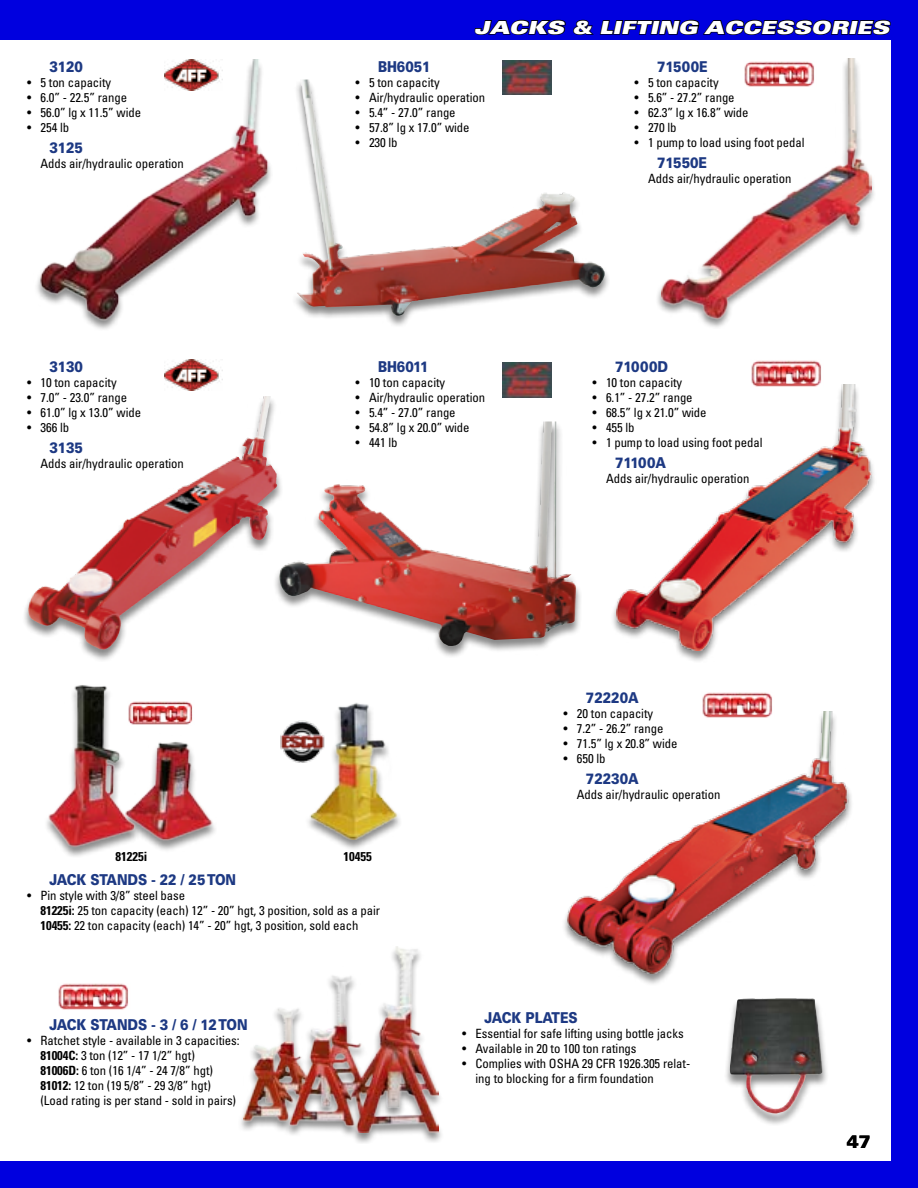
<style>
.page{position:relative;width:918px;height:1188px;background:#0000df}
.page>*{position:absolute;margin:0;border:0;box-sizing:border-box;transform-origin:0 0}
.t1{font:italic 900 expanded 18px "Univers";color:#fff}
.t2{font:900 18px "Univers";color:#000}
.t3{font:900 15px "Univers";letter-spacing:-.005em;color:#1d3983;scale:.85 1}
.t4{font:condensed 12.75px/15px "Univers";letter-spacing:-.005em;color:#000}
.t5{font:700 condensed 12.75px "Univers";color:#000}
.s1{font-weight:700}
</style>
<div class="page">
<div style="left:0;top:40px;width:891px;height:1121px;background:#fff"></div>
<svg style="left:474px;top:19px;width:92px;height:16px"></svg>
<svg style="left:573px;top:19px;width:318px;height:16px"></svg>
<img style="left:302px;top:80px;width:303px;height:236px">
<img style="left:502px;top:60px;width:50px;height:34px">
<img style="left:662px;top:58px;width:209px;height:264px">
<img style="left:743px;top:60px;width:73px;height:28px">
<div style="left:272px;top:421px;width:310px;height:237px;background:#000;opacity:.46"></div>
<img style="left:283px;top:422px;width:293px;height:224px">
<img style="left:502px;top:363px;width:50px;height:34px">
<div style="left:610px;top:383px;width:267px;height:279px;background:#000;opacity:.46"></div>
<img style="left:616px;top:384px;width:261px;height:266px">
<img style="left:750px;top:360px;width:73px;height:28px">
<img style="left:567px;top:711px;width:285px;height:263px">
<img style="left:701px;top:692px;width:73px;height:27px">
<img style="left:37px;top:60px;width:265px;height:268px">
<img style="left:165px;top:60px;width:58px;height:31px">
<div style="left:21px;top:395px;width:262px;height:266px;background:#000;opacity:.46"></div>
<img style="left:193px;top:396px;width:70px;height:86px">
<img style="left:165px;top:360px;width:58px;height:31px">
<img style="left:58px;top:983px;width:70px;height:27px">
<div style="left:237px;top:946px;width:207px;height:198px;background:#000;opacity:.46"></div>
<img style="left:244px;top:946px;width:194px;height:186px">
<div style="left:723px;top:998px;width:106px;height:128px;background:#000;opacity:.46"></div>
<img style="left:729px;top:998px;width:94px;height:116px">
<img style="left:46px;top:685px;width:169px;height:172px">
<img style="left:127px;top:700px;width:68px;height:26px">
<div style="left:303px;top:703px;width:99px;height:148px;background:#000;opacity:.46"></div>
<img style="left:303px;top:702px;width:99px;height:138px">
<img style="left:280px;top:716px;width:47px;height:50px">
<p class="t3" style="left:50px;top:57px;width:41px">3120</p>
<p class="t4" style="left:27px;top:75px;width:86px">• 5 ton capacity</p>
<p class="t4" style="left:27px;top:90px;width:102px">• 6.0” - 22.5” range</p>
<p class="t4" style="left:27px;top:105px;width:116px">• 56.0” lg x 11.5” wide</p>
<p class="t4" style="left:27px;top:120px;width:44px">• 254 lb</p>
<p class="t3" style="left:50px;top:138px;width:41px">3125</p>
<p class="t4" style="left:40px;top:156px;width:145px">Adds air/hydraulic operation</p>
<p class="t3" style="left:50px;top:357px;width:41px">3130</p>
<p class="t4" style="left:27px;top:375px;width:91px">• 10 ton capacity</p>
<p class="t4" style="left:27px;top:390px;width:102px">• 7.0” - 23.0” range</p>
<p class="t4" style="left:27px;top:405px;width:116px">• 61.0” lg x 13.0” wide</p>
<p class="t4" style="left:27px;top:420px;width:44px">• 366 lb</p>
<p class="t3" style="left:50px;top:438px;width:41px">3135</p>
<p class="t4" style="left:40px;top:456px;width:145px">Adds air/hydraulic operation</p>
<h1 class="t1" style="left:474px;top:17px;width:36px">JACKS</h1>
<h1 class="t1" style="left:572px;top:17px;width:42px">&amp; LIFTIN</h1>
<h1 class="t1" style="left:678px;top:17px;width:45px">G ACCESSORIES</h1>
<p class="t3" style="left:378px;top:57px;width:64px">BH6051</p>
<p class="t4" style="left:356px;top:75px;width:86px">• 5 ton capacity</p>
<p class="t4" style="left:356px;top:90px;width:131px">• Air/hydraulic operation</p>
<p class="t4" style="left:356px;top:105px;width:102px">• 5.4” - 27.0” range</p>
<p class="t4" style="left:356px;top:120px;width:116px">• 57.8” lg x 17.0” wide</p>
<p class="t4" style="left:356px;top:135px;width:44px">• 230 lb</p>
<p class="t3" style="left:378px;top:357px;width:61px">BH6011</p>
<p class="t4" style="left:356px;top:375px;width:91px">• 10 ton capacity</p>
<p class="t4" style="left:356px;top:390px;width:131px">• Air/hydraulic operation</p>
<p class="t4" style="left:356px;top:405px;width:102px">• 5.4” - 27.0” range</p>
<p class="t4" style="left:356px;top:420px;width:116px">• 54.8” lg x 20.0” wide</p>
<p class="t4" style="left:356px;top:435px;width:44px">• 441 lb</p>
<p class="t3" style="left:657px;top:57px;width:59px">71500E</p>
<p class="t4" style="left:634px;top:75px;width:86px">• 5 ton capacity</p>
<p class="t4" style="left:634px;top:90px;width:102px">• 5.6” - 27.2” range</p>
<p class="t4" style="left:634px;top:105px;width:116px">• 62.3” lg x 16.8” wide</p>
<p class="t4" style="left:634px;top:120px;width:44px">• 270 lb</p>
<p class="t4" style="left:634px;top:135px;width:172px">• 1 pump to load using foot pedal</p>
<p class="t3" style="left:657px;top:153px;width:60px">71550E</p>
<p class="t4" style="left:648px;top:171px;width:145px">Adds air/hydraulic operation</p>
<p class="t3" style="left:615px;top:357px;width:62px">71000D</p>
<p class="t4" style="left:592px;top:375px;width:91px">• 10 ton capacity</p>
<p class="t4" style="left:592px;top:390px;width:102px">• 6.1” - 27.2” range</p>
<p class="t4" style="left:592px;top:405px;width:116px">• 68.5” lg x 21.0” wide</p>
<p class="t4" style="left:592px;top:420px;width:44px">• 455 lb</p>
<p class="t4" style="left:592px;top:435px;width:172px">• 1 pump to load using foot pedal</p>
<p class="t3" style="left:615px;top:453px;width:62px">71100A</p>
<p class="t4" style="left:606px;top:471px;width:145px">Adds air/hydraulic operation</p>
<p class="t3" style="left:586px;top:688px;width:64px">72220A</p>
<p class="t4" style="left:563px;top:706px;width:91px">• 20 ton capacity</p>
<p class="t4" style="left:563px;top:721px;width:102px">• 7.2” - 26.2” range</p>
<p class="t4" style="left:563px;top:736px;width:116px">• 71.5” lg x 20.8” wide</p>
<p class="t4" style="left:563px;top:751px;width:44px">• 650 lb</p>
<p class="t3" style="left:586px;top:769px;width:64px">72230A</p>
<p class="t4" style="left:577px;top:787px;width:145px">Adds air/hydraulic operation</p>
<p class="t5" style="left:116px;top:848px;width:33px">81225i</p>
<p class="t5" style="left:343px;top:848px;width:30px">10455</p>
<p class="t3" style="left:50px;top:870px;width:60px">JAC K STAN</p>
<p class="t3" style="left:128px;top:870px;width:127px">DS - 22 / 25 TON</p>
<p class="t4" style="left:41px;top:888px;width:341px;text-indent:-14px">• Pin style with 3/8” steel base<br><span class="s1">81225i:</span> 25 ton capacity (each) 12” - 20” hgt, 3 position, sold as a pair<br><span class="s1">10455:</span> 22 ton capacity (each) 14” - 20” hgt, 3 position, sold each</p>
<p class="t3" style="left:50px;top:1016px;width:71px">JAC K STAN</p>
<p class="t3" style="left:128px;top:1016px;width:141px">DS - 3 / 6 / 12 TON</p>
<p class="t4" style="left:41px;top:1033px;width:201px;text-indent:-14px">• Ratchet style - available in 3 capacities:<br><span class="s1">81004C:</span> 3 ton (12” - 17 1/2” hgt)<br><span class="s1">81006D:</span> 6 ton (16 1/4” - 24 7/8” hgt)<br><span class="s1">81012:</span> 12 ton (19 5/8” - 29 3/8” hgt) (Load rating is per stand - sold in pairs)</p>
<p class="t3" style="left:484px;top:1008px;width:111px">JACK PLATES</p>
<p class="t4" style="left:462px;top:1025px;width:223px">• Essential for safe lifting using bottle jacks</p>
<p class="t4" style="left:462px;top:1040px;width:176px">• Available in 20 to 100 ton ratings</p>
<p class="t4" style="left:476px;top:1055px;width:216px;text-indent:-14px">• Complies with OSHA 29 CFR 1926.305 relat&shy;ing to blocking for a firm foundation</p>
<h1 class="t2" style="left:847px;top:1131px;width:26px">47</h1>
</div>
